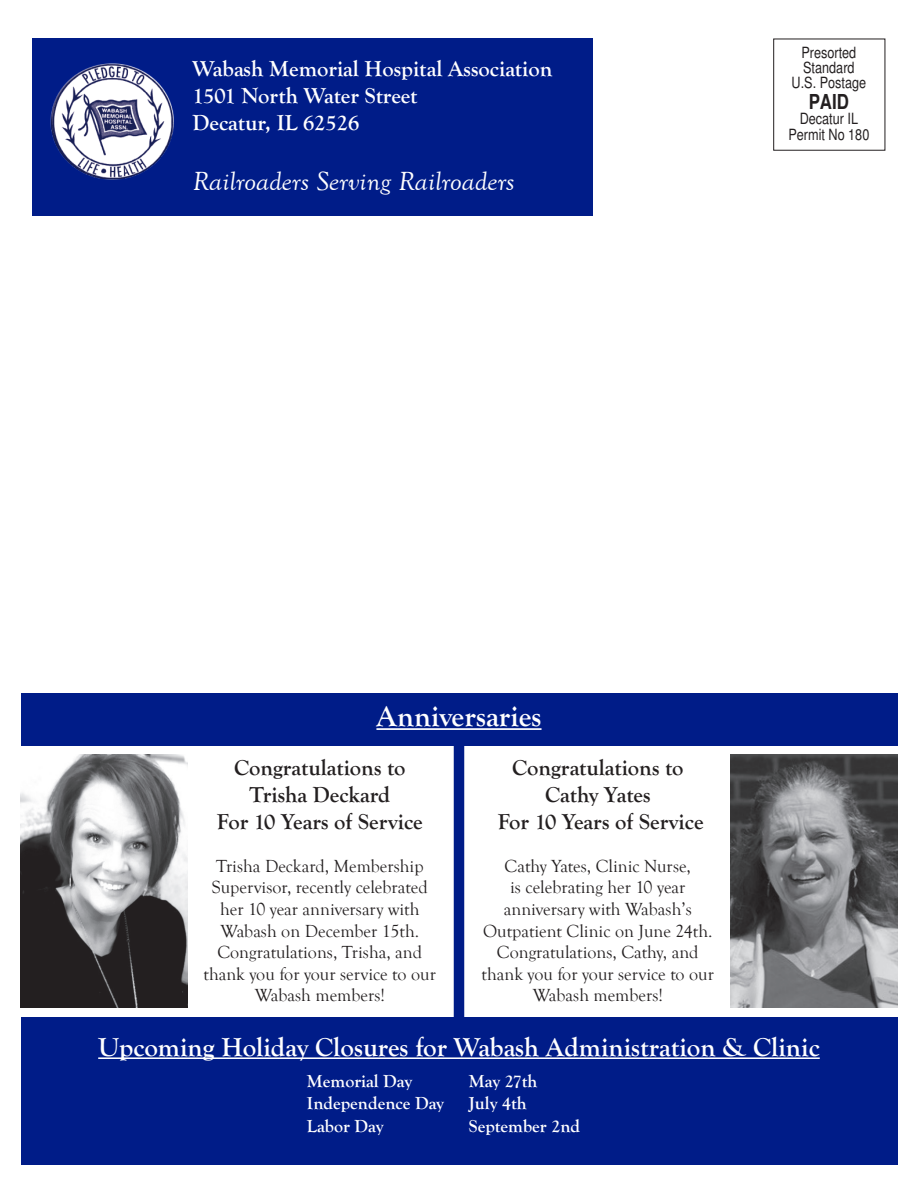
<style>
.page{position:relative;width:918px;height:1188px;background:#fff}
.page>*{position:absolute;margin:0;border:0;box-sizing:border-box;transform-origin:0 0}
.t1{font:700 30px "Goudy Old Style T";color:#fff}
.t2{font:700 27px "Goudy Old Style T";color:#fff}
.t3{font:italic 27px "Goudy Old Style T";color:#fff;scale:1.08 1}
.t4{font:700 22.5px/27px "Goudy Old Style T";color:#231f20;text-align:center}
.t5{font:700 22.5px/27px "Goudy Old Style T";color:#fff}
.t6{font:700 condensed 20.55px "Helvetica";color:#231f20}
.t7{font:18px/21.6px "Goudy Old Style T";color:#231f20;text-align:center}
.t8{font:700 18px "Goudy Old Style T";color:#fff}
.t9{font:condensed 15.45px/15.5px "Helvetica";color:#231f20;text-align:center}
</style>
<div class="page">
<div style="left:33px;top:39px;width:560px;height:177px;background:#001c88"></div>
<img style="left:50px;top:63px;width:124px;height:117px">
<div style="left:773px;top:39px;width:112px;height:112px;border:1px solid #231f20"></div>
<div style="left:454px;top:741px;width:10px;height:284px;background:#001c88"></div>
<div style="left:21px;top:693px;width:876px;height:53px;background:#001c88"></div>
<hr style="left:376px;top:728px;width:166px;height:2px;background:#fff">
<div style="left:21px;top:1017px;width:876px;height:148px;background:#001c88"></div>
<hr style="left:98px;top:1057px;width:722px;height:2px;background:#fff">
<img style="left:21px;top:755px;width:167px;height:252px">
<img style="left:730px;top:755px;width:167px;height:252px">
<p class="t5" style="left:192px;top:56px;width:362px">Wabash Memorial Hospital Association<br>1501 North Water Street<br>Decatur, IL 62526</p>
<p class="t3" style="left:192px;top:166px;width:300px">Railroaders Serving Railroaders</p>
<p class="t9" style="left:792px;top:44px;width:76px">Presorted<br>Standard<br>U.S. Postage</p>
<p class="t6" style="left:809px;top:90px;width:42px">PAID</p>
<p class="t9" style="left:788px;top:111px;width:82px">Decatur IL<br>Permit No 180</p>
<p class="t1" style="left:376px;top:700px;width:167px">Anniversaries</p>
<p class="t4" style="left:217px;top:754px;width:207px">Congratulations to<br>Trisha Deckard<br>For 10 Years of Service</p>
<p class="t7" style="left:204px;top:856px;width:234px">Trisha Deckard, Membership<br>Supervisor, recently celebrated her 10 year anniversary with<br>Wabash on December 15th.<br>Congratulations, Trisha, and thank you for your service to our<br>Wabash members!</p>
<p class="t4" style="left:498px;top:754px;width:207px">Congratulations to<br>Cathy Yates<br>For 10 Years of Service</p>
<p class="t7" style="left:482px;top:856px;width:234px">Cathy Yates, Clinic Nurse,<br>is celebrating her 10 year anniversary with Wabash’s<br>Outpatient Clinic on June 24th.<br>Congratulations, Cathy, and thank you for your service to our<br>Wabash members!</p>
<p class="t2" style="left:98px;top:1032px;width:723px">Upcoming Holiday Closures for Wabash Administration &amp; Clinic</p>
<p class="t8" style="left:307px;top:1071px;width:107px">Memorial Day</p>
<p class="t8" style="left:469px;top:1071px;width:70px">May 27th</p>
<p class="t8" style="left:307px;top:1093px;width:139px">Independence Day</p>
<p class="t8" style="left:469px;top:1093px;width:59px">July 4th</p>
<p class="t8" style="left:307px;top:1116px;width:78px">Labor Day</p>
<p class="t8" style="left:469px;top:1116px;width:113px">September 2nd</p>
</div>
